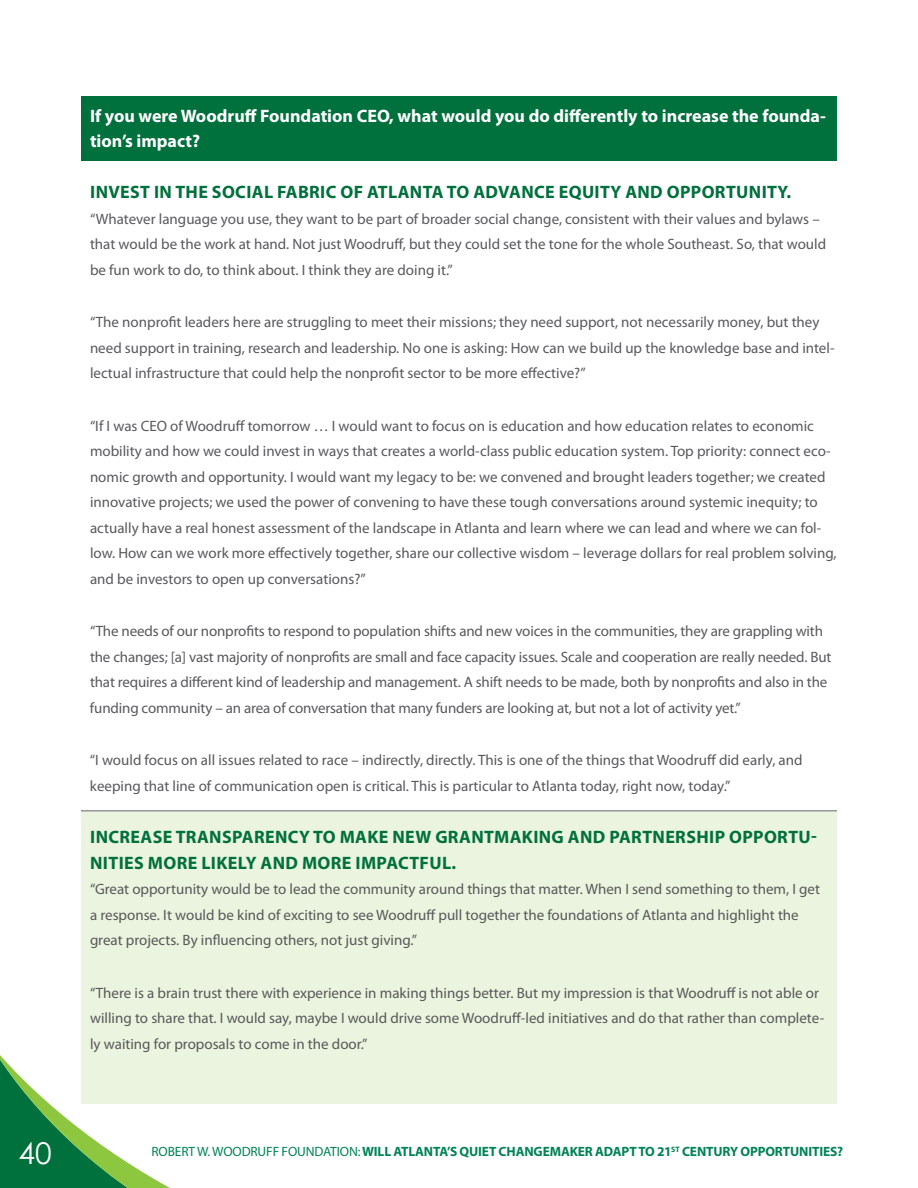
<style>
.page{position:relative;width:918px;height:1188px;background:#fff}
.page>*{position:absolute;margin:0;border:0;box-sizing:border-box;transform-origin:0 0}
.t1{font:30px "Century Gothic";color:#fff}
.t2{font:700 18px/25.5px "Myriad Pro";letter-spacing:.02em;color:#00703c}
.t3{font:700 18px/25.5px "Myriad Pro";color:#fff}
.t4{font:15px/25.5px "Myriad Pro";color:#58595b}
.t5{font:700 13.5px "Myriad Pro";letter-spacing:-.01em;color:#008358}
.s1{font-weight:400}
</style>
<div class="page">
<svg style="left:0;top:1055px;width:195px;height:133px"></svg>
<div style="left:81px;top:810px;width:756px;height:293px;background:#ebf4de"></div>
<div style="left:81px;top:96px;width:756px;height:64px;background:#00703c"></div>
<hr style="left:81px;top:810px;width:756px;height:1px;background:#949698">
<p class="t3" style="left:90px;top:102px;width:737px">IF YOU WERE WOODRUFF FOUNDATION CEO, WHAT WOULD YOU DO DIFFERENTLY TO INCREASE THE FOUNDA-<br>TION’S IMPACT?</p>
<p class="t2" style="left:90px;top:179px;width:702px">INVEST IN THE SOCIAL FABRIC OF ATLANTA TO ADVANCE EQUITY AND OPPORTUNITY.</p>
<p class="t4" style="left:90px;top:205px;width:738px">“Whatever language you use, they want to be part of broader social change, consistent with their values and bylaws – that would be the work at hand. Not just Woodruff, but they could set the tone for the whole Southeast. So, that would be fun work to do, to think about. I think they are doing it.”</p>
<p class="t4" style="left:90px;top:309px;width:746px">“The nonprofit leaders here are struggling to meet their missions; they need support, not necessarily money, but they need support in training, research and leadership. No one is asking: How can we build up the knowledge base and intel&shy;lectual infrastructure that could help the nonprofit sector to be more effective?”</p>
<p class="t4" style="left:90px;top:412px;width:748px">“If I was CEO of Woodruff tomorrow … I would want to focus on is education and how education relates to economic mobility and how we could invest in ways that creates a world-class public education system. Top priority: connect eco&shy;nomic growth and opportunity. I would want my legacy to be: we convened and brought leaders together; we created innovative projects; we used the power of convening to have these tough conversations around systemic inequity; to actually have a real honest assessment of the landscape in Atlanta and learn where we can lead and where we can fol&shy;low. How can we work more effectively together, share our collective wisdom – leverage dollars for real problem solving, and be investors to open up conversations?”</p>
<p class="t4" style="left:90px;top:618px;width:743px">“The needs of our nonprofits to respond to population shifts and new voices in the communities, they are grappling with the changes; [a] vast majority of nonprofits are small and face capacity issues. Scale and cooperation are really needed. But that requires a different kind of leadership and management. A shift needs to be made, both by nonprofits and also in the funding community – an area of conversation that many funders are looking at, but not a lot of activity yet.”</p>
<p class="t4" style="left:90px;top:747px;width:714px">“I would focus on all issues related to race – indirectly, directly. This is one of the things that Woodruff did early, and keeping that line of communication open is critical. This is particular to Atlanta today, right now, today.”</p>
<p class="t2" style="left:90px;top:824px;width:728px">INCREASE TRANSPARENCY TO MAKE NEW GRANTMAKING AND PARTNERSHIP OPPORTU-<br>NITIES MORE LIKELY AND MORE IMPACTFUL.</p>
<p class="t4" style="left:90px;top:876px;width:732px">“Great opportunity would be to lead the community around things that matter. When I send something to them, I get a response. It would be kind of exciting to see Woodruff pull together the foundations of Atlanta and highlight the great projects. By influencing others, not just giving.”</p>
<p class="t4" style="left:90px;top:979px;width:736px">“There is a brain trust there with experience in making things better. But my impression is that Woodruff is not able or willing to share that. I would say, maybe I would drive some Woodruff-led initiatives and do that rather than complete&shy;ly waiting for proposals to come in the door.”</p>
<h1 class="t1" style="left:18px;top:1135px;width:35px">40</h1>
<p class="t5" style="left:151px;top:1143px;width:693px"><span class="s1">Robert W. Woodruff Foundation:</span> WILL ATLANTA’S QUIET CHANGEMAKER ADAPT TO 21<sup>ST</sup> CENTURY OPPORTUNITIES?</p>
</div>
